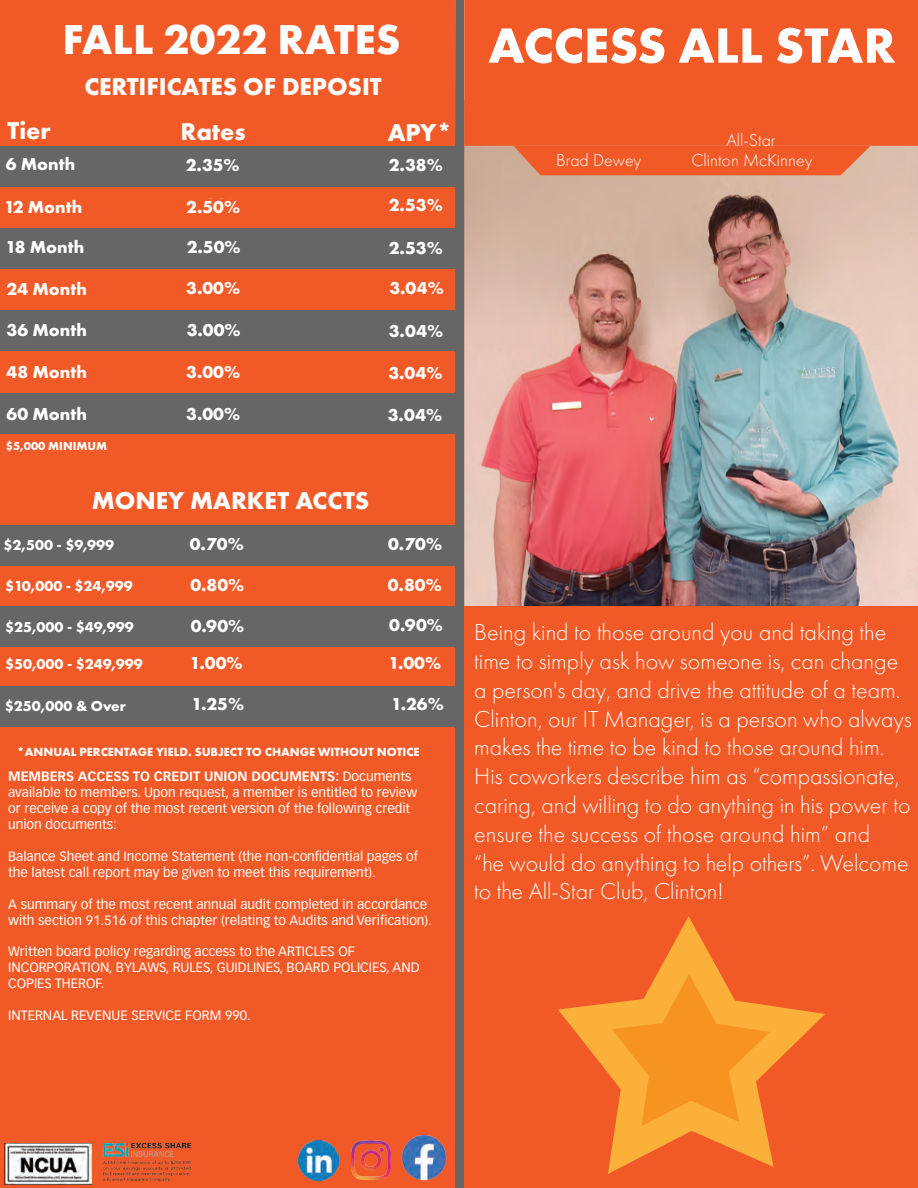
<style>
.page{position:relative;width:918px;height:1188px;background:#fff}
.page>*{position:absolute;margin:0;border:0;box-sizing:border-box;transform-origin:0 0}
.t1{font:700 51.3px "Futura PT";color:#fff}
.t2{font:700 43.35px "Futura PT";color:#fff}
.t3{font:700 25.2px "Futura PT";color:#fff}
.t4{font:300 24px/28.8px "Futura PT";color:#fff}
.t5{font:700 18px/37.5px "Futura PT";color:#fff}
.t6{font:300 18px "Futura PT";color:#fff}
.t7{font:700 15px "Futura PT";color:#fff}
.t8{font:13.35px/15.9px "Vectora LT Pro";color:#fff}
.t9{font:700 12.3px "Futura PT";color:#fff}
.t10{font:700 12px "Futura PT";color:#fff}
.s1{font-weight:700}
</style>
<div class="page">
<img style="left:464px;top:146px;width:454px;height:557px">
<div style="left:455px;top:0;width:9px;height:1188px;background:#666"></div>
<div style="left:0;top:0;width:455px;height:1188px;background:#f15926"></div>
<div style="left:0;top:146px;width:459px;height:41px;background:#666"></div>
<div style="left:0;top:228px;width:459px;height:41px;background:#666"></div>
<div style="left:0;top:310px;width:459px;height:41px;background:#666"></div>
<div style="left:0;top:393px;width:459px;height:41px;background:#666"></div>
<div style="left:0;top:525px;width:459px;height:41px;background:#666"></div>
<div style="left:0;top:606px;width:459px;height:41px;background:#666"></div>
<div style="left:464px;top:0;width:454px;height:146px;background:#f15926"></div>
<div style="left:465px;top:606px;width:453px;height:582px;background:#f15926"></div>
<svg style="left:558px;top:916px;width:267px;height:258px"></svg>
<svg style="left:612px;top:974px;width:158px;height:152px;background:#f7982c"></svg>
<img style="left:4px;top:1143px;width:87px;height:41px">
<img style="left:102px;top:1143px;width:90px;height:38px">
<img style="left:401px;top:1131px;width:59px;height:52px">
<img style="left:351px;top:1140px;width:40px;height:40px">
<img style="left:298px;top:1140px;width:41px;height:40px">
<div style="left:0;top:686px;width:459px;height:41px;background:#666"></div>
<svg style="left:513px;top:146px;width:358px;height:29px;background:#ee6030"></svg>
<h2 class="t2" style="left:62px;top:11px;width:340px">FALL 2022 RATES</h2>
<h3 class="t3" style="left:84px;top:70px;width:299px">CERTIFICATES OF DEPOSIT</h3>
<h3 class="t3" style="left:8px;top:115px;width:45px">Tier</h3>
<h3 class="t3" style="left:181px;top:115px;width:67px">Rates</h3>
<h3 class="t3" style="left:388px;top:116px;width:66px">APY*</h3>
<h3 class="t5" style="left:6px;top:145px;width:71px">6 Month</h3>
<h3 class="t5" style="left:4px;top:187px;width:79px">12 Month</h3>
<h3 class="t5" style="left:6px;top:228px;width:80px">18 Month</h3>
<h3 class="t5" style="left:7px;top:270px;width:82px">24 Month</h3>
<h3 class="t5" style="left:7px;top:311px;width:82px">36 Month</h3>
<h3 class="t5" style="left:7px;top:353px;width:82px">48 Month</h3>
<h3 class="t5" style="left:7px;top:395px;width:82px">60 Month</h3>
<p class="t10" style="left:6px;top:438px;width:103px">$5,000 MINIMUM</p>
<h3 class="t5" style="left:190px;top:143px;width:53px">1.74%</h3>
<h3 class="t5" style="left:191px;top:186px;width:54px">1.98%</h3>
<h3 class="t5" style="left:192px;top:228px;width:54px">1.98%</h3>
<h3 class="t5" style="left:191px;top:270px;width:55px">2.72%</h3>
<h3 class="t5" style="left:189px;top:311px;width:39px">2.72</h3>
<h3 class="t5" style="left:190px;top:353px;width:55px">2.72%</h3>
<h3 class="t5" style="left:190px;top:395px;width:55px">2.72%</h3>
<h3 class="t5" style="left:389px;top:144px;width:37px">175</h3>
<h3 class="t5" style="left:404px;top:186px;width:23px">00</h3>
<h3 class="t5" style="left:404px;top:228px;width:23px">00</h3>
<h3 class="t5" style="left:387px;top:270px;width:54px">2 75%</h3>
<h3 class="t5" style="left:386px;top:311px;width:54px">2.75%</h3>
<h3 class="t5" style="left:386px;top:353px;width:54px">2 75%</h3>
<h3 class="t5" style="left:386px;top:395px;width:54px">2 75%</h3>
<h3 class="t5" style="left:186px;top:145px;width:55px">2.35%</h3>
<h3 class="t5" style="left:186px;top:187px;width:55px">2.50%</h3>
<h3 class="t5" style="left:187px;top:228px;width:55px">2.50%</h3>
<h3 class="t5" style="left:186px;top:269px;width:55px">3.00%</h3>
<h3 class="t5" style="left:187px;top:311px;width:55px">3.00%</h3>
<h3 class="t5" style="left:186px;top:353px;width:55px">3.00%</h3>
<h3 class="t5" style="left:186px;top:395px;width:55px">3.00%</h3>
<h3 class="t5" style="left:388px;top:395px;width:56px">3.04%</h3>
<h3 class="t5" style="left:389px;top:146px;width:55px">2.38%</h3>
<h3 class="t5" style="left:389px;top:186px;width:55px">2.53%</h3>
<h3 class="t5" style="left:389px;top:229px;width:55px">2.53%</h3>
<h3 class="t5" style="left:389px;top:269px;width:56px">3.04%</h3>
<h3 class="t5" style="left:389px;top:311px;width:56px">3.04%</h3>
<h3 class="t5" style="left:388px;top:353px;width:56px">3.04%</h3>
<h3 class="t3" style="left:92px;top:484px;width:279px">MONEY MARKET ACCTS</h3>
<p class="t7" style="left:4px;top:535px;width:112px">$2,500 - $9,999</p>
<p class="t7" style="left:5px;top:576px;width:129px">$10,000 - $24,999</p>
<p class="t7" style="left:5px;top:617px;width:130px">$25,000 - $49,999</p>
<p class="t7" style="left:5px;top:654px;width:139px">$50,000 - $249,999</p>
<h3 class="t5" style="left:190px;top:525px;width:55px">0.70%</h3>
<h3 class="t5" style="left:190px;top:566px;width:55px">0.80%</h3>
<h3 class="t5" style="left:190px;top:606px;width:56px">0.90%<br>1.00%</h3>
<h3 class="t5" style="left:191px;top:685px;width:54px">1.25%</h3>
<h3 class="t5" style="left:391px;top:684px;width:54px">1.26%</h3>
<h3 class="t5" style="left:388px;top:525px;width:55px">0.70%</h3>
<p class="t7" style="left:198px;top:535px;width:37px">.50%</p>
<p class="t7" style="left:390px;top:535px;width:37px">.50%</p>
<p class="t7" style="left:198px;top:577px;width:37px">.60%</p>
<p class="t7" style="left:390px;top:577px;width:37px">.60%</p>
<p class="t7" style="left:198px;top:618px;width:37px">.70%</p>
<p class="t7" style="left:390px;top:618px;width:37px">.70%</p>
<p class="t7" style="left:198px;top:654px;width:37px">.80%</p>
<p class="t7" style="left:390px;top:654px;width:37px">.80%</p>
<h3 class="t5" style="left:388px;top:566px;width:55px">0.80%</h3>
<h3 class="t5" style="left:389px;top:606px;width:55px">0.90%</h3>
<h3 class="t5" style="left:388px;top:644px;width:54px">1.00%</h3>
<p class="t7" style="left:5px;top:696px;width:122px">$250,000 &amp; Over</p>
<p class="t7" style="left:198px;top:696px;width:46px">1.00%</p>
<p class="t7" style="left:391px;top:696px;width:46px">1.00%</p>
<p class="t9" style="left:17px;top:744px;width:404px">*ANNUAL PERCENTAGE YIELD. SUBJECT TO CHANGE WITHOUT NOTICE</p>
<p class="t8" style="left:8px;top:768px;width:410px"><span class="s1">MEMBERS ACCESS TO CREDIT UNION DOCUMENTS:</span> Documents available to members. Upon request, a member is entitled to review or receive a copy of the most recent version of the following credit union documents:</p>
<p class="t8" style="left:8px;top:848px;width:411px">Balance Sheet and Income Statement (the non-confidential pages of the latest call report may be given to meet this requirement).</p>
<p class="t8" style="left:8px;top:896px;width:425px">A summary of the most recent annual audit completed in accordance with section 91.516 of this chapter (relating to Audits and Verification).</p>
<p class="t8" style="left:8px;top:944px;width:413px">Written board policy regarding access to the ARTICLES OF<br>INCORPORATION, BYLAWS, RULES, GUIDLINES, BOARD POLICIES, AND<br>COPIES THEROF.</p>
<p class="t8" style="left:8px;top:1008px;width:244px">INTERNAL REVENUE SERVICE FORM 990.</p>
<h1 class="t1" style="left:488px;top:12px;width:409px">ACCESS ALL STAR</h1>
<h3 class="t6" style="left:726px;top:130px;width:51px">All-Star</h3>
<h3 class="t6" style="left:556px;top:149px;width:86px">Brad Dewey</h3>
<h3 class="t6" style="left:691px;top:150px;width:123px">Clinton McKinney</h3>
<p class="t4" style="left:474px;top:618px;width:439px">Being kind to those around you and taking the time to simply ask how someone is, can change a person's day, and drive the attitude of a team.<br>Clinton, our IT Manager, is a person who always makes the time to be kind to those around him.<br>His coworkers describe him as “compassionate, caring, and willing to do anything in his power to ensure the success of those around him” and<br>“he would do anything to help others”. Welcome to the All-Star Club, Clinton!</p>
</div>
